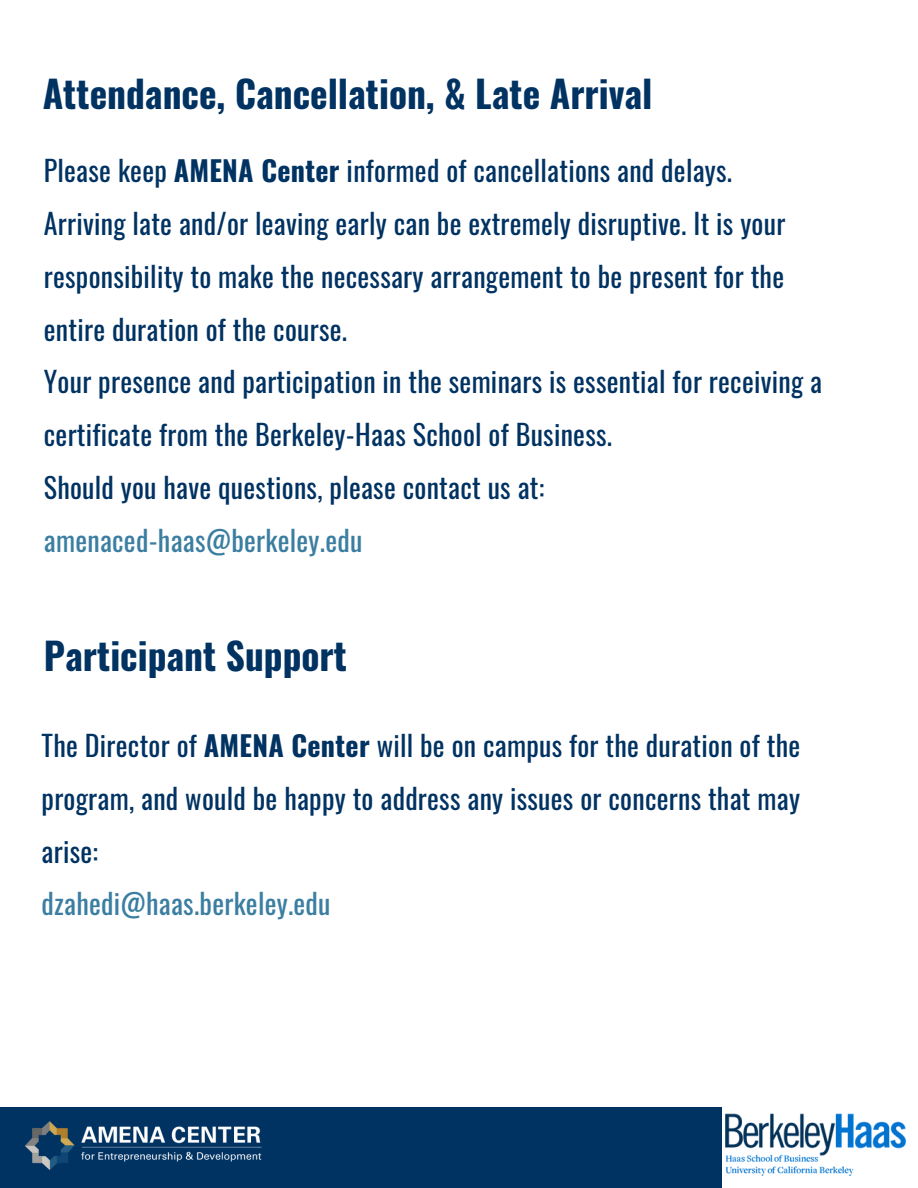
<style>
.page{position:relative;width:918px;height:1188px;background:#fff}
.page>*{position:absolute;margin:0;border:0;box-sizing:border-box;transform-origin:0 0}
.t1{font:700 37.35px "Oswald";color:#003262}
.t2{font:28.05px/52.8px "Oswald";letter-spacing:.01em;color:#003262;text-align:justify}
.t3{font:28.05px "Oswald";letter-spacing:.01em;color:#3b7ea1}
.s1{font-weight:700}
</style>
<div class="page">
<div style="left:0;top:1107px;width:721px;height:81px;background:#003262"></div>
<img style="left:25px;top:1121px;width:237px;height:49px">
<img style="left:726px;top:1114px;width:180px;height:62px">
<h1 class="t1" style="left:43px;top:65px;width:611px">Attendance, Cancellation, &amp; Late Arrival</h1>
<p class="t2" style="left:44px;top:143px;width:780px;text-align:left">Please keep <span class="s1">AMENA Center</span> informed of cancellations and delays.<br>Arriving late and/or leaving early can be extremely disruptive. It is your responsibility to make the necessary arrangement to be present for the entire duration of the course.<br>Your presence and participation in the seminars is essential for receiving a certificate from the Berkeley-Haas School of Business.<br>Should you have questions, please contact us at:</p>
<p class="t3" style="left:44px;top:519px;width:320px">amenaced-haas@berkeley.edu</p>
<h1 class="t1" style="left:44px;top:626px;width:305px">Participant Support</h1>
<p class="t2" style="left:42px;top:718px;width:760px">The Director of <span class="s1">AMENA Center</span> will be on campus for the duration of the program, and would be happy to address any issues or concerns that may arise:</p>
<p class="t3" style="left:42px;top:882px;width:290px">dzahedi@haas.berkeley.edu</p>
</div>
